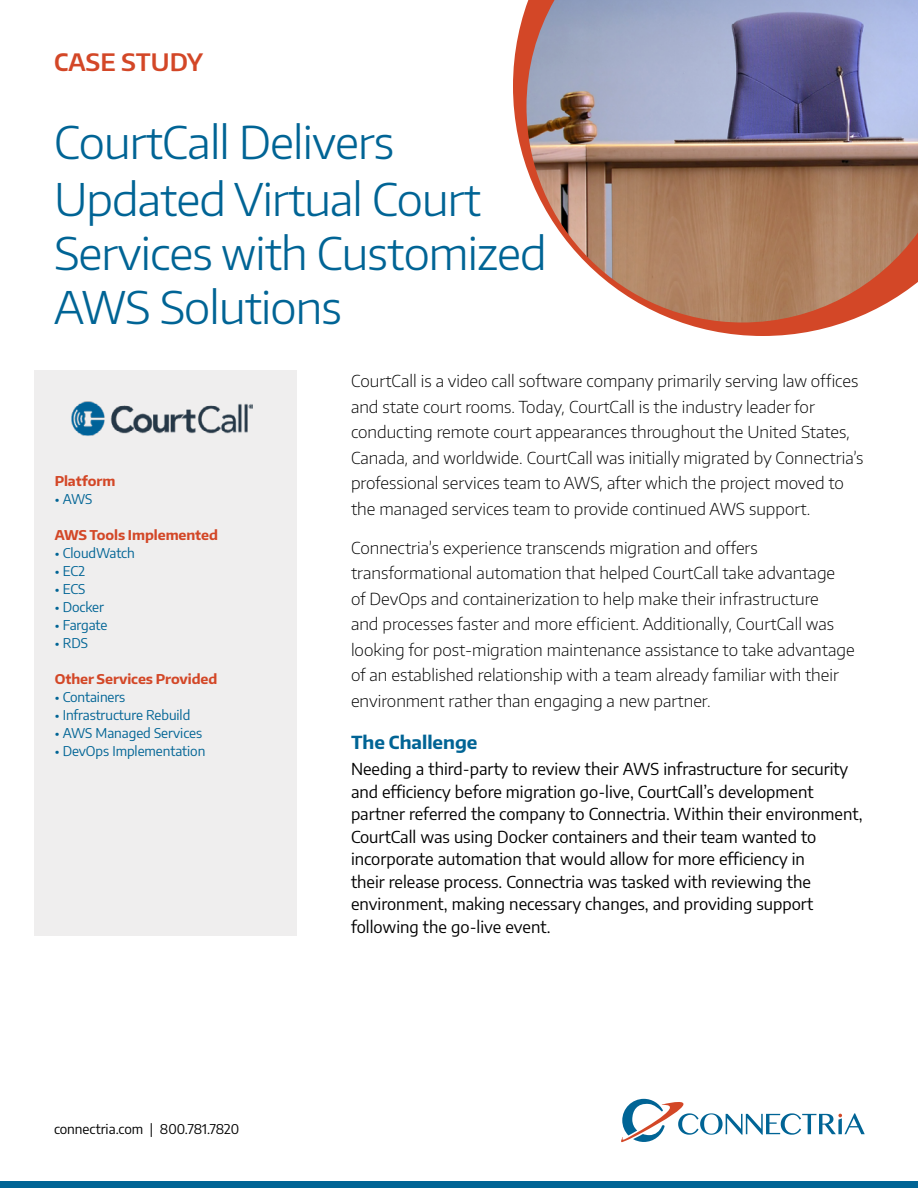
<style>
.page{position:relative;width:918px;height:1188px;background:#fff}
.page>*{position:absolute;margin:0;border:0;box-sizing:border-box;transform-origin:0 0}
.t1{font:300 45px/55.1px "Encode Sans";letter-spacing:-.02em;color:#006495}
.t2{font:600 24px "Encode Sans";color:#d34727}
.t3{font:700 18px "Encode Sans";color:#006495}
.t4{font:200 16.5px/25.5px "Encode Sans";color:#000}
.t5{font:16.5px/22.5px "Encode Sans";color:#000}
.t6{font:13.5px "Encode Sans";letter-spacing:-.005em;color:#006495}
.t7{font:700 13.5px "Encode Sans";letter-spacing:-.005em;color:#d34727}
.t8{font:13.5px "Encode Sans";color:#000}
</style>
<div class="page">
<div style="left:34px;top:370px;width:263px;height:565px;background:#efeeee"></div>
<div style="left:0;top:1181px;width:918px;height:7px;background:#006495"></div>
<svg style="left:621px;top:1098px;width:244px;height:45px"></svg>
<img style="left:71px;top:401px;width:182px;height:35px">
<svg style="left:513px;top:6px;width:332px;height:330px"></svg>
<img style="left:526px;top:0;width:392px;height:322px">
<h2 class="t2" style="left:54px;top:46px;width:151px">CASE STUDY</h2>
<h1 class="t1" style="left:54px;top:113px;width:494px">CourtCall Delivers<br>Updated Virtual Court<br>Services with Customized<br>AWS Solutions</h1>
<p class="t7" style="left:55px;top:472px;width:62px">Platform</p>
<p class="t6" style="left:55px;top:490px;width:39px">• AWS</p>
<p class="t7" style="left:55px;top:526px;width:165px">AWS Tools Implemented</p>
<p class="t6" style="left:55px;top:544px;width:82px">• CloudWatch</p>
<p class="t6" style="left:55px;top:562px;width:32px">• EC2</p>
<p class="t6" style="left:55px;top:580px;width:32px">• ECS</p>
<p class="t6" style="left:55px;top:598px;width:51px">• Docker</p>
<p class="t6" style="left:55px;top:616px;width:54px">• Fargate</p>
<p class="t6" style="left:55px;top:634px;width:35px">• RDS</p>
<p class="t7" style="left:55px;top:670px;width:164px">Other Services Provided</p>
<p class="t6" style="left:55px;top:688px;width:72px">• Containers</p>
<p class="t6" style="left:55px;top:706px;width:137px">• Infrastructure Rebuild</p>
<p class="t6" style="left:55px;top:724px;width:149px">• AWS Managed Services</p>
<p class="t6" style="left:55px;top:742px;width:152px">• DevOps Implementation</p>
<p class="t8" style="left:54px;top:1120px;width:187px">connectria.com | 800.781.7820</p>
<p class="t4" style="left:351px;top:368px;width:514px">CourtCall is a video call software company primarily serving law offices and state court rooms. Today, CourtCall is the industry leader for conducting remote court appearances throughout the United States, Canada, and worldwide. CourtCall was initially migrated by Connectria’s professional services team to AWS, after which the project moved to the managed services team to provide continued AWS support.</p>
<p class="t4" style="left:351px;top:534px;width:505px">Connectria’s experience transcends migration and offers transformational automation that helped CourtCall take advantage<br>of DevOps and containerization to help make their infrastructure<br>and processes faster and more efficient. Additionally, CourtCall was looking for post-migration maintenance assistance to take advantage of an established relationship with a team already familiar with their environment rather than engaging a new partner.</p>
<p class="t3" style="left:351px;top:731px;width:128px">The Challenge</p>
<p class="t5" style="left:351px;top:757px;width:513px">Needing a third-party to review their AWS infrastructure for security and efficiency before migration go-live, CourtCall’s development partner referred the company to Connectria. Within their environment, CourtCall was using Docker containers and their team wanted to incorporate automation that would allow for more efficiency in<br>their release process. Connectria was tasked with reviewing the environment, making necessary changes, and providing support following the go-live event.</p>
</div>
